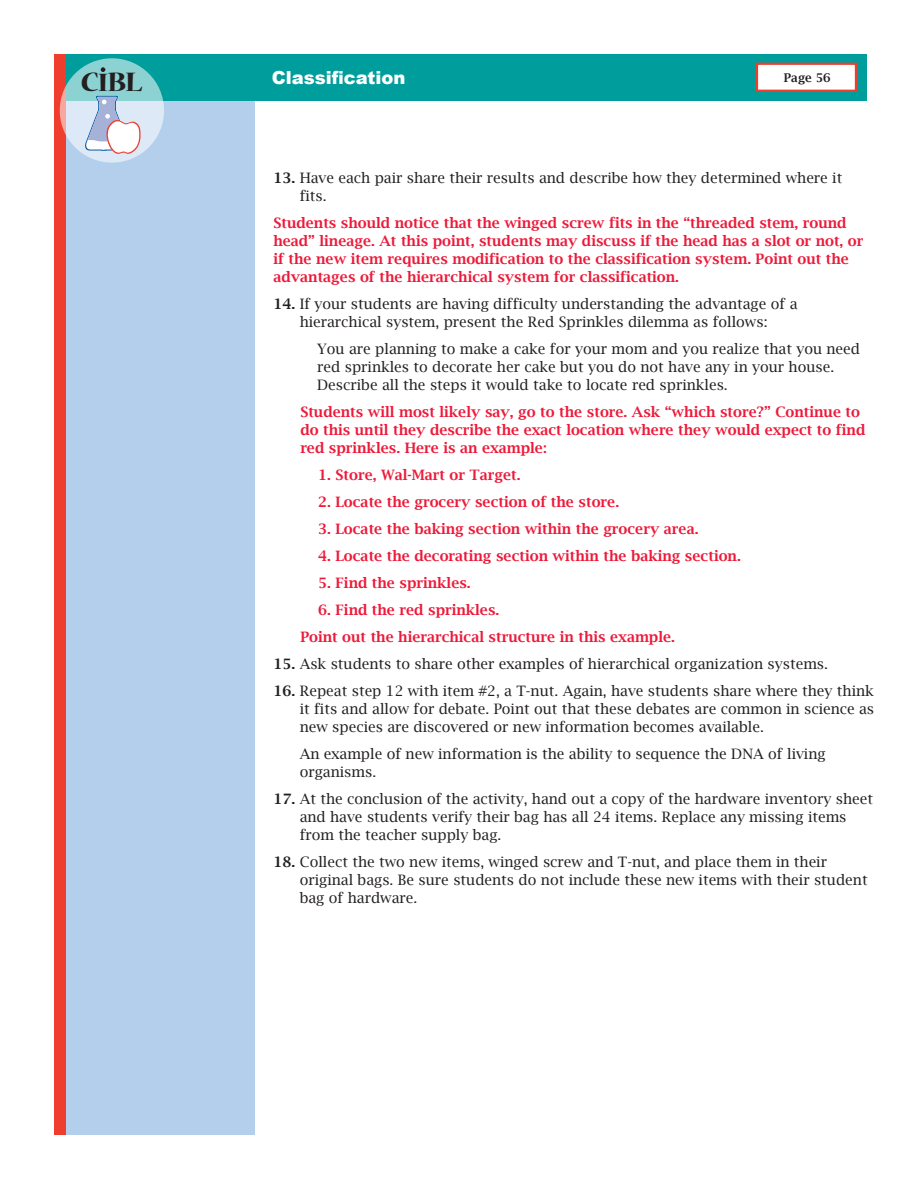
<style>
.page{position:relative;width:918px;height:1188px;background:#fff}
.page>*{position:absolute;margin:0;border:0;box-sizing:border-box;transform-origin:0 0}
.t1{font:700 29.7px "Nueva Std";color:#231f20;scale:1.1 1}
.t2{font:900 18px "Arial";color:#fff}
.t3{font:14.4px/18px "Lucida Bright";color:#231f20}
.t4{font:600 14.4px/18px "Lucida Bright";color:#ed1a3a}
.t5{font:600 12px "Lucida Bright";color:#231f20}
.s1{font-size:27.9px}
.s2{font-weight:600}
</style>
<div class="page">
<div style="left:66px;top:98px;width:189px;height:1036px;background:#b4cfec"></div>
<div style="left:65px;top:54px;width:801px;height:47px;background:#009d9d"></div>
<div style="left:54px;top:54px;width:12px;height:1080px;background:#ef3e2e"></div>
<svg style="left:60px;top:58px;width:104px;height:105px;fill:#8cd2d2"></svg>
<svg style="left:101px;top:67px;width:4px;height:5px"></svg>
<svg style="left:84px;top:96px;width:57px;height:59px"></svg>
<div style="left:757px;top:64px;width:99px;height:27px;background:#fff"></div>
<div style="left:756px;top:63px;width:101px;height:29px;border:2px solid #ef3e2e"></div>
<h1 class="t1" style="left:81px;top:69px;width:58px">C<span class="s1">I</span>BL</h1>
<p class="t2" style="left:272px;top:64px;width:135px">Classification</p>
<p class="t5" style="left:784px;top:71px;width:48px">Page 56</p>
<p class="t3" style="left:300px;top:169px;width:544px;text-indent:-26px"><span class="s2">13.</span> Have each pair share their results and describe how they determined where it fits.</p>
<p class="t4" style="left:273px;top:214px;width:592px">Students should notice that the winged screw fits in the “threaded stem, round head” lineage. At this point, students may discuss if the head has a slot or not, or if the new item requires modification to the classification system. Point out the advantages of the hierarchical system for classification.</p>
<p class="t3" style="left:273px;top:295px;width:526px;text-align:center"><span class="s2">14.</span> If your students are having difficulty understanding the advantage of a hierarchical system, present the Red Sprinkles dilemma as follows:</p>
<p class="t3" style="left:317px;top:340px;width:544px">You are planning to make a cake for your mom and you realize that you need red sprinkles to decorate her cake but you do not have any in your house.<br>Describe all the steps it would take to locate red sprinkles.</p>
<p class="t4" style="left:300px;top:403px;width:567px">Students will most likely say, go to the store. Ask “which store?” Continue to do this until they describe the exact location where they would expect to find red sprinkles. Here is an example:</p>
<p class="t4" style="left:318px;top:466px;width:204px">1. Store, Wal-Mart or Target.</p>
<p class="t4" style="left:318px;top:493px;width:302px">2. Locate the grocery section of the store.</p>
<p class="t4" style="left:318px;top:520px;width:382px">3. Locate the baking section within the grocery area.</p>
<p class="t4" style="left:318px;top:547px;width:424px">4. Locate the decorating section within the baking section.</p>
<p class="t4" style="left:318px;top:574px;width:154px">5. Find the sprinkles.</p>
<p class="t4" style="left:300px;top:596px;width:376px;line-height:27px;text-indent:18px">6. Find the red sprinkles.<br>Point out the hierarchical structure in this example.</p>
<p class="t3" style="left:273px;top:655px;width:556px"><span class="s2">15.</span> Ask students to share other examples of hierarchical organization systems.</p>
<p class="t3" style="left:300px;top:682px;width:576px;text-align:justify;text-indent:-26px"><span class="s2">16.</span> Repeat step 12 with item #2, a T-nut. Again, have students share where they think it fits and allow for debate. Point out that these debates are common in science as new species are discovered or new information becomes available.</p>
<p class="t3" style="left:300px;top:745px;width:527px">An example of new information is the ability to sequence the DNA of living organisms.</p>
<p class="t3" style="left:300px;top:790px;width:575px;text-indent:-26px"><span class="s2">17.</span> At the conclusion of the activity, hand out a copy of the hardware inventory sheet and have students verify their bag has all 24 items. Replace any missing items from the teacher supply bag.</p>
<p class="t3" style="left:300px;top:853px;width:570px;text-indent:-26px"><span class="s2">18.</span> Collect the two new items, winged screw and T-nut, and place them in their original bags. Be sure students do not include these new items with their student bag of hardware.</p>
</div>
